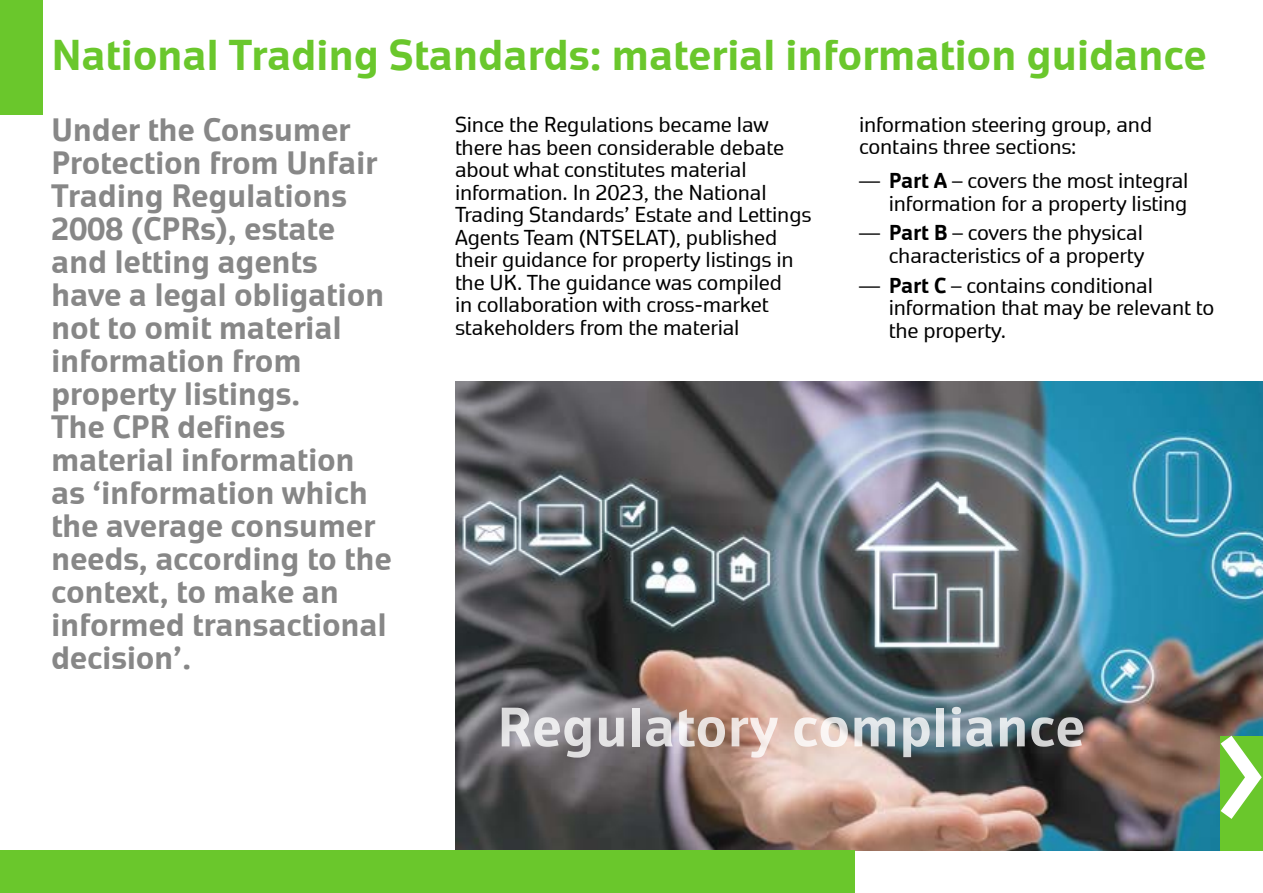
<style>
.page{position:relative;width:1263px;height:893px;background:#fff}
.page>*{position:absolute;margin:0;border:0;box-sizing:border-box;transform-origin:0 0}
.t1{font:700 54px "Geo";color:rgb(255 255 255/.8)}
.t2{font:700 42px "Geo";letter-spacing:-.01em;color:#6ac72c}
.t3{font:700 31.5px/33px "Geo";letter-spacing:-.01em;color:#878787}
.t4{font:21px/22.5px "Geo";letter-spacing:-.01em;color:#000}
.s1{font-weight:700}
</style>
<div class="page">
<img style="left:455px;top:382px;width:808px;height:468px">
<div style="left:0;top:0;width:43px;height:115px;background:#6ac72c"></div>
<div style="left:1220px;top:736px;width:43px;height:114px;background:#6ac72c"></div>
<svg style="left:1207px;top:721px;width:56px;height:113px"></svg>
<div style="left:0;top:850px;width:855px;height:43px;background:#6ac72c"></div>
<h2 class="t2" style="left:51px;top:31px;width:1157px">National Trading Standards: material information guidance</h2>
<p class="t3" style="left:51px;top:113px;width:342px">Under the Consumer<br>Protection from Unfair<br>Trading Regulations<br>2008 (CPRs), estate and letting agents have a legal obligation not to omit material information from property listings.<br>The CPR defines material information as ‘information which the average consumer needs, according to the context, to make an informed transactional decision’.</p>
<p class="t4" style="left:455px;top:114px;width:358px">Since the Regulations became law there has been considerable debate about what constitutes material information. In 2023, the National Trading Standards’ Estate and Lettings Agents Team (NTSELAT), published their guidance for property listings in the UK. The guidance was compiled<br>in collaboration with cross-market stakeholders from the material</p>
<p class="t4" style="left:859px;top:113px;width:295px">information steering group, and contains three sections:</p>
<p class="t4" style="left:859px;top:169px;width:331px;text-align:right">— <span class="s1">Part A</span> – covers the most integral information for a property listing</p>
<p class="t4" style="left:859px;top:222px;width:287px;text-align:right">— <span class="s1">Part B</span> – covers the physical characteristics of a property</p>
<p class="t4" style="left:889px;top:274px;width:327px;text-indent:-30px">— <span class="s1">Part C</span> – contains conditional information that may be relevant to the property.</p>
<h1 class="t1" style="left:497px;top:697px;width:590px">Regulatory compliance</h1>
</div>
